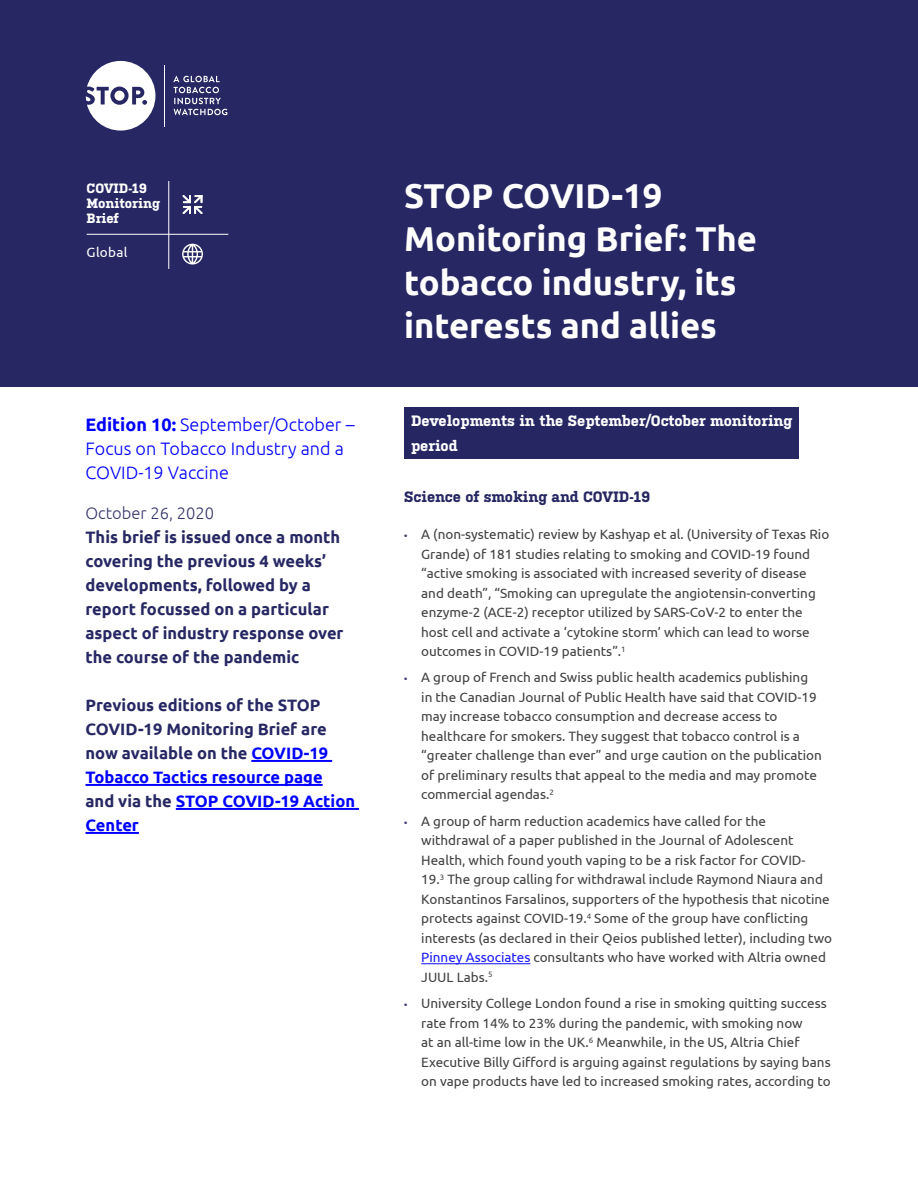
<style>
.page{position:relative;width:918px;height:1188px;background:#fff}
.page>*{position:absolute;margin:0;border:0;box-sizing:border-box;transform-origin:0 0}
.t1{font:700 34.5px/43.5px "Ubuntu";color:#fff}
.t2{font:300 18px/24px "Ubuntu";color:#00f}
.t3{font:700 16.5px/24px "Ubuntu";color:#272863}
.t4{font:300 16.5px "Ubuntu";color:#37366c}
.t5{font:700 15px/24.8px "Kulturista";color:#fff}
.t6{font:700 15px "Kulturista";color:#262762}
.t7{font:13.5px/19.5px "Ubuntu";color:#414042}
.t8{font:700 13.5px/15px "Kulturista";color:#fff}
.t9{font:13.5px "Ubuntu";letter-spacing:.02em;color:#fff}
.s1{font-weight:700}
.s2{color:#00f}
.s3{font-weight:700;font-size:9px;color:#3c3d72}
.s4{color:#1a1aff}
</style>
<div class="page">
<hr style="left:251px;top:760px;width:81px;height:2px;background:#00f">
<hr style="left:86px;top:784px;width:237px;height:2px;background:#00f">
<hr style="left:176px;top:808px;width:183px;height:2px;background:#00f">
<hr style="left:86px;top:832px;width:53px;height:2px;background:#00f">
<div style="left:0;top:0;width:918px;height:387px;background:#272863"></div>
<hr style="left:169px;top:181px;width:1px;height:88px;background:#fff">
<hr style="left:87px;top:234px;width:141px;height:1px;background:#fff">
<svg style="left:183px;top:195px;width:20px;height:19px"></svg>
<svg style="left:182px;top:244px;width:21px;height:21px"></svg>
<svg style="left:86px;top:61px;width:69px;height:70px"></svg>
<div style="left:114px;top:91px;width:11px;height:10px;background:#fff;border-radius:50%"></div>
<hr style="left:165px;top:65px;width:1px;height:61px;background:#fff">
<svg style="left:173px;top:76px;width:54px;height:39px"></svg>
<div style="left:404px;top:407px;width:395px;height:52px;background:#262762"></div>
<hr style="left:421px;top:963px;width:109px;height:1px;background:#1a1aff">
<p class="t8" style="left:87px;top:180px;width:75px">COVID-19<br>Monitoring<br>Brief</p>
<p class="t9" style="left:87px;top:244px;width:42px">Global</p>
<h2 class="t2" style="left:86px;top:412px;width:271px"><span class="s1">Edition 10:</span> September/October –<br>Focus on Tobacco Industry and a<br>COVID-19 Vaccine</h2>
<p class="t4" style="left:86px;top:503px;width:130px">October 26, 2020</p>
<p class="t3" style="left:86px;top:525px;width:260px">This brief is issued once a month covering the previous 4 weeks’ developments, followed by a report focussed on a particular aspect of industry response over the course of the pandemic</p>
<p class="t3" style="left:86px;top:693px;width:271px">Previous editions of the STOP<br>COVID-19 Monitoring Brief are now available on the <span class="s2">COVID-19<br>Tobacco Tactics resource page </span>and via the <span class="s2">STOP COVID-19 Action<br>Center</span></p>
<h1 class="t1" style="left:404px;top:173px;width:354px">STOP COVID-19<br>Monitoring Brief: The tobacco industry, its interests and allies</h1>
<p class="t5" style="left:411px;top:407px;width:383px">Developments in the September/October monitoring period</p>
<p class="t6" style="left:404px;top:485px;width:248px">Science of smoking and COVID-19</p>
<p class="t7" style="left:421px;top:524px;width:410px;text-indent:-17px"><span class="s3">•</span> A (non-systematic) review by Kashyap et al. (University of Texas Rio Grande) of 181 studies relating to smoking and COVID-19 found “active smoking is associated with increased severity of disease and death”, “Smoking can upregulate the angiotensin-converting enzyme-2 (ACE-2) receptor utilized by SARS-CoV-2 to enter the host cell and activate a ‘cytokine storm’ which can lead to worse outcomes in COVID-19 patients”.<sup>1</sup></p>
<p class="t7" style="left:421px;top:667px;width:402px;text-indent:-17px"><span class="s3">•</span> A group of French and Swiss public health academics publishing in the Canadian Journal of Public Health have said that COVID-19 may increase tobacco consumption and decrease access to healthcare for smokers. They suggest that tobacco control is a “greater challenge than ever” and urge caution on the publication of preliminary results that appeal to the media and may promote commercial agendas.<sup>2</sup></p>
<p class="t7" style="left:421px;top:811px;width:412px;text-indent:-17px"><span class="s3">•</span> A group of harm reduction academics have called for the withdrawal of a paper published in the Journal of Adolescent Health, which found youth vaping to be a risk factor for COVID-<br>19.<sup>3</sup> The group calling for withdrawal include Raymond Niaura and Konstantinos Farsalinos, supporters of the hypothesis that nicotine protects against COVID-19.<sup>4</sup> Some of the group have conflicting interests (as declared in their Qeios published letter), including two <span class="s4">Pinney Associates</span> consultants who have worked with Altria owned JUUL Labs.<sup>5</sup></p>
<p class="t7" style="left:421px;top:993px;width:411px;text-indent:-17px"><span class="s3">•</span> University College London found a rise in smoking quitting success rate from 14% to 23% during the pandemic, with smoking now<br>at an all-time low in the UK.<sup>6</sup> Meanwhile, in the US, Altria Chief Executive Billy Gifford is arguing against regulations by saying bans on vape products have led to increased smoking rates, according to</p>
</div>
